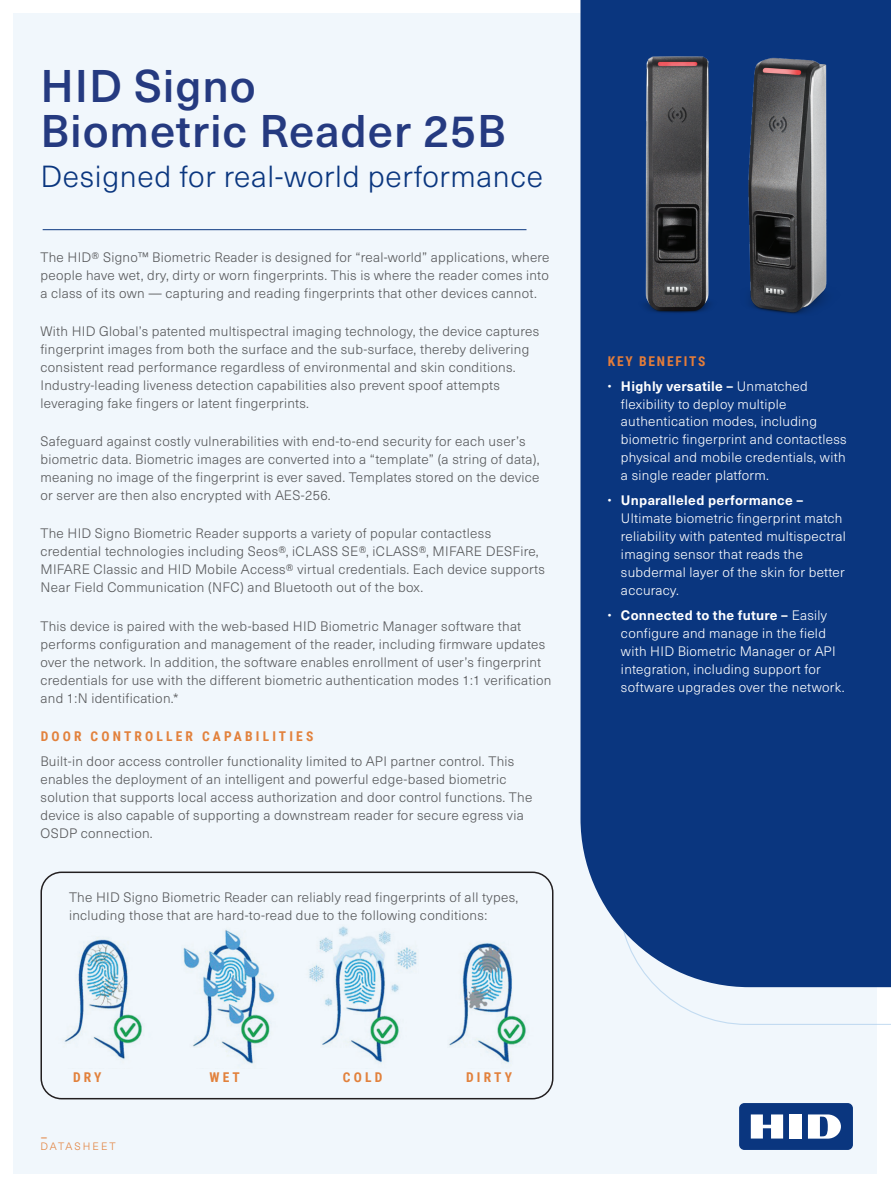
<style>
.page{position:relative;width:891px;height:1188px;background:#fff}
.page>*{position:absolute;margin:0;border:0;box-sizing:border-box;transform-origin:0 0}
.t1{font:500 45px/45px "Neue Haas Unica Pro";letter-spacing:.02em;color:#253a80}
.t2{font:300 30px "Neue Haas Unica Pro";letter-spacing:.02em;color:#0a367f}
.t3{font:100 25.5px "Neue Haas Unica Pro";color:#e2813c}
.t4{font:300 13.5px/18px "Neue Haas Unica Pro";letter-spacing:.02em;color:#57585a}
.t5{font:300 13.5px/18px "Neue Haas Unica Pro";letter-spacing:.02em;color:#fff}
.t6{font:700 13.5px "Roboto Condensed";letter-spacing:.235em;color:#e2813c}
.t7{font:700 13.5px "Roboto Condensed";letter-spacing:.135em;color:#e47d3a}
.t8{font:300 10.5px "Neue Haas Unica Pro";letter-spacing:.185em;color:#e2813c}
.s1{font-weight:700}
</style>
<div class="page">
<div style="left:14px;top:14px;width:864px;height:1160px;background:#f1f7fc"></div>
<div style="left:580px;top:0;width:311px;height:987px;background:#0a367f"></div>
<div style="left:739px;top:1103px;width:114px;height:47px;background:#0a367f;border-radius:5px"></div>
<div style="left:790px;top:1114px;width:12px;height:25px;background:#fff"></div>
<svg style="left:751px;top:1114px;width:32px;height:25px"></svg>
<svg style="left:808px;top:1114px;width:33px;height:25px"></svg>
<hr style="left:43px;top:229px;width:484px;height:1px;background:#0a367f">
<img style="left:737px;top:29px;width:145px;height:299px">
<img style="left:630px;top:34px;width:106px;height:301px">
<img style="left:64px;top:926px;width:462px;height:138px">
<div style="left:40px;top:872px;width:514px;height:227px;border:2px solid #231f20;border-radius:20px"></div>
<h1 class="t1" style="left:40px;top:64px;width:467px">HID Signo<br>Biometric Reader 25B</h1>
<h2 class="t2" style="left:40px;top:159px;width:504px">Designed for real-world performance</h2>
<p class="t4" style="left:40px;top:248px;width:511px;text-align:justify">The HID® Signo™ Biometric Reader is designed for “real-world” applications, where people have wet, dry, dirty or worn fingerprints. This is where the reader comes into a class of its own — capturing and reading fingerprints that other devices cannot.</p>
<p class="t4" style="left:40px;top:322px;width:500px">With HID Global’s patented multispectral imaging technology, the device captures fingerprint images from both the surface and the sub-surface, thereby delivering consistent read performance regardless of environmental and skin conditions.<br>Industry-leading liveness detection capabilities also prevent spoof attempts leveraging fake fingers or latent fingerprints.</p>
<p class="t4" style="left:40px;top:433px;width:501px">Safeguard against costly vulnerabilities with end-to-end security for each user’s biometric data. Biometric images are converted into a “template” (a string of data), meaning no image of the fingerprint is ever saved. Templates stored on the device or server are then also encrypted with AES-256.</p>
<p class="t4" style="left:40px;top:525px;width:506px">The HID Signo Biometric Reader supports a variety of popular contactless credential technologies including Seos®, iCLASS SE®, iCLASS®, MIFARE DESFire, MIFARE Classic and HID Mobile Access® virtual credentials. Each device supports Near Field Communication (NFC) and Bluetooth out of the box.</p>
<p class="t4" style="left:40px;top:617px;width:512px">This device is paired with the web-based HID Biometric Manager software that performs configuration and management of the reader, including firmware updates over the network. In addition, the software enables enrollment of user’s fingerprint credentials for use with the different biometric authentication modes 1:1 verification and 1:N identification.*</p>
<p class="t6" style="left:41px;top:727px;width:274px">DOOR CONTROLLER CAPABILITIES</p>
<p class="t4" style="left:40px;top:752px;width:493px">Built-in door access controller functionality limited to API partner control. This enables the deployment of an intelligent and powerful edge-based biometric solution that supports local access authorization and door control functions. The device is also capable of supporting a downstream reader for secure egress via OSDP connection.</p>
<p class="t4" style="left:69px;top:888px;width:451px">The HID Signo Biometric Reader can reliably read fingerprints of all types, including those that are hard-to-read due to the following conditions:</p>
<p class="t7" style="left:608px;top:352px;width:99px">KEY BENEFITS</p>
<p class="t5" style="left:621px;top:377px;width:227px;text-indent:-14px">• <span class="s1">Highly versatile –</span> Unmatched flexibility to deploy multiple authentication modes, including biometric fingerprint and contactless physical and mobile credentials, with a single reader platform.</p>
<p class="t5" style="left:621px;top:492px;width:226px;text-indent:-14px">• <span class="s1">Unparalleled performance –<br></span>Ultimate biometric fingerprint match reliability with patented multispectral imaging sensor that reads the subdermal layer of the skin for better accuracy.</p>
<p class="t5" style="left:621px;top:606px;width:225px;text-indent:-14px">• <span class="s1">Connected to the future –</span> Easily configure and manage in the field with HID Biometric Manager or API integration, including support for software upgrades over the network.</p>
<p class="t6" style="left:73px;top:1068px;width:30px">DRY</p>
<p class="t6" style="left:210px;top:1068px;width:32px">WET</p>
<p class="t6" style="left:343px;top:1068px;width:41px">COLD</p>
<p class="t6" style="left:466px;top:1068px;width:47px">DIRTY</p>
<h3 class="t3" style="left:40px;top:1123px;width:9px">-</h3>
<p class="t8" style="left:40px;top:1140px;width:77px">DATASHEET</p>
</div>
